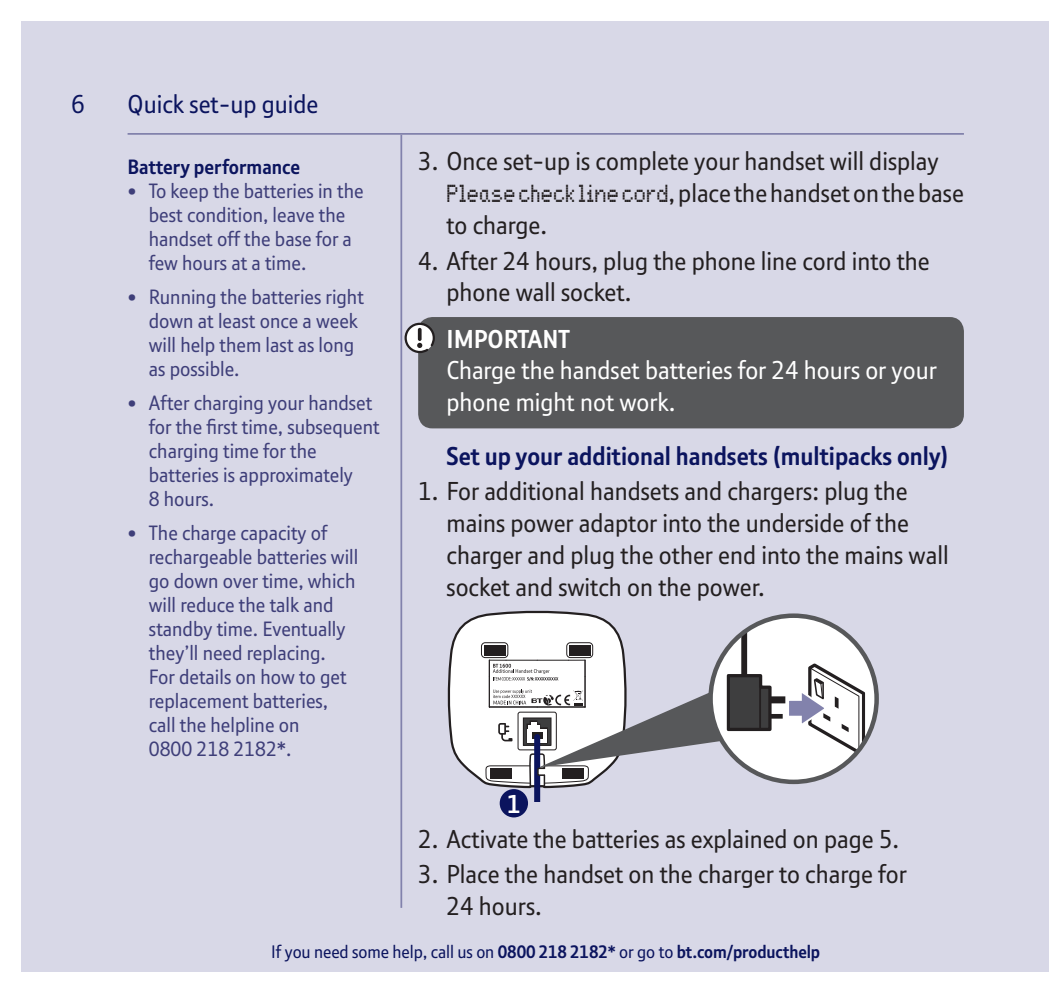
<style>
.page{position:relative;width:1049px;height:993px;background:#fff}
.page>*{position:absolute;margin:0;border:0;box-sizing:border-box;transform-origin:0 0}
.t1{font:25px/32px "New BT";color:#231f20}
.t2{font:25px/32px "New BT";color:#fff}
.t3{font:700 25px "New BT";color:#0b145e}
.t4{font:25px "New BT";color:#0b145e}
.t5{font:700 25px "New BT";color:#fff}
.t6{font:20px/24px "New BT";color:#3e3e79}
.t7{font:700 20px "New BT";color:#0b145e}
.t8{font:17.5px "New BT";letter-spacing:-.005em;color:#0b145e}
.s1{font-family:"Screen Matrix"}
.s2{font-weight:700}
</style>
<div class="page">
<div style="left:21px;top:21px;width:1028px;height:950px;background:#d8d8e7"></div>
<div style="left:418px;top:317px;width:546px;height:111px;background:#57585a;border-radius:14px"></div>
<svg style="left:404px;top:322px;width:31px;height:31px"></svg>
<hr style="left:128px;top:133px;width:836px;height:2px;background:#8282ac">
<hr style="left:400px;top:135px;width:2px;height:772px;background:#8282ac">
<div style="left:534px;top:736px;width:6px;height:65px;background:#0b145e"></div>
<svg style="left:710px;top:615px;width:166px;height:166px"></svg>
<svg style="left:447px;top:610px;width:418px;height:179px"></svg>
<div style="left:708px;top:613px;width:171px;height:170px;border:4px solid #57585a;border-radius:50%"></div>
<div style="left:500px;top:788px;width:28px;height:29px;background:#0b145e;border-radius:50%"></div>
<p class="t4" style="left:71px;top:89px;width:15px">6</p>
<p class="t4" style="left:128px;top:89px;width:192px">Quick set-up guide</p>
<p class="t7" style="left:128px;top:155px;width:174px">Battery performance</p>
<p class="t6" style="left:149px;top:178px;width:216px;text-indent:-21px">• To keep the batteries in the best condition, leave the handset off the base for a few hours at a time.</p>
<p class="t6" style="left:149px;top:284px;width:217px;text-indent:-21px">• Running the batteries right down at least once a week will help them last as long as possible.</p>
<p class="t6" style="left:149px;top:390px;width:232px;text-indent:-21px">• After charging your handset for the first time, subsequent charging time for the batteries is approximately<br>8 hours.</p>
<p class="t6" style="left:149px;top:520px;width:211px;text-indent:-21px">• The charge capacity of rechargeable batteries will go down over time, which will reduce the talk and standby time. Eventually they’ll need replacing.<br>For details on how to get replacement batteries, call the helpline on<br>0800 218 2182*.</p>
<p class="t1" style="left:446px;top:145px;width:519px;text-indent:-28px">3. Once set-up is complete your handset will display<br><span class="s1">Pleasecheck linecord</span>, place the handset on the base to charge.</p>
<p class="t1" style="left:446px;top:244px;width:485px;text-indent:-28px">4. After 24 hours, plug the phone line cord into the phone wall socket.</p>
<p class="t5" style="left:446px;top:324px;width:125px">IMPORTANT</p>
<p class="t2" style="left:446px;top:354px;width:492px">Charge the handset batteries for 24 hours or your phone might not work.</p>
<p class="t3" style="left:446px;top:441px;width:503px">Set up your additional handsets (multipacks only)</p>
<p class="t1" style="left:446px;top:474px;width:504px;text-indent:-28px">1. For additional handsets and chargers: plug the mains power adaptor into the underside of the charger and plug the other end into the mains wall socket and switch on the power.</p>
<p class="t5" style="left:507px;top:789px;width:15px">1</p>
<p class="t1" style="left:418px;top:821px;width:483px">2. Activate the batteries as explained on page 5.</p>
<p class="t1" style="left:446px;top:857px;width:462px;text-indent:-28px">3. Place the handset on the charger to charge for<br>24 hours.</p>
<p class="t8" style="left:271px;top:940px;width:550px">If you need some help, call us on <span class="s2">0800 218 2182*</span> or go to <span class="s2">bt.com/producthelp</span></p>
</div>
